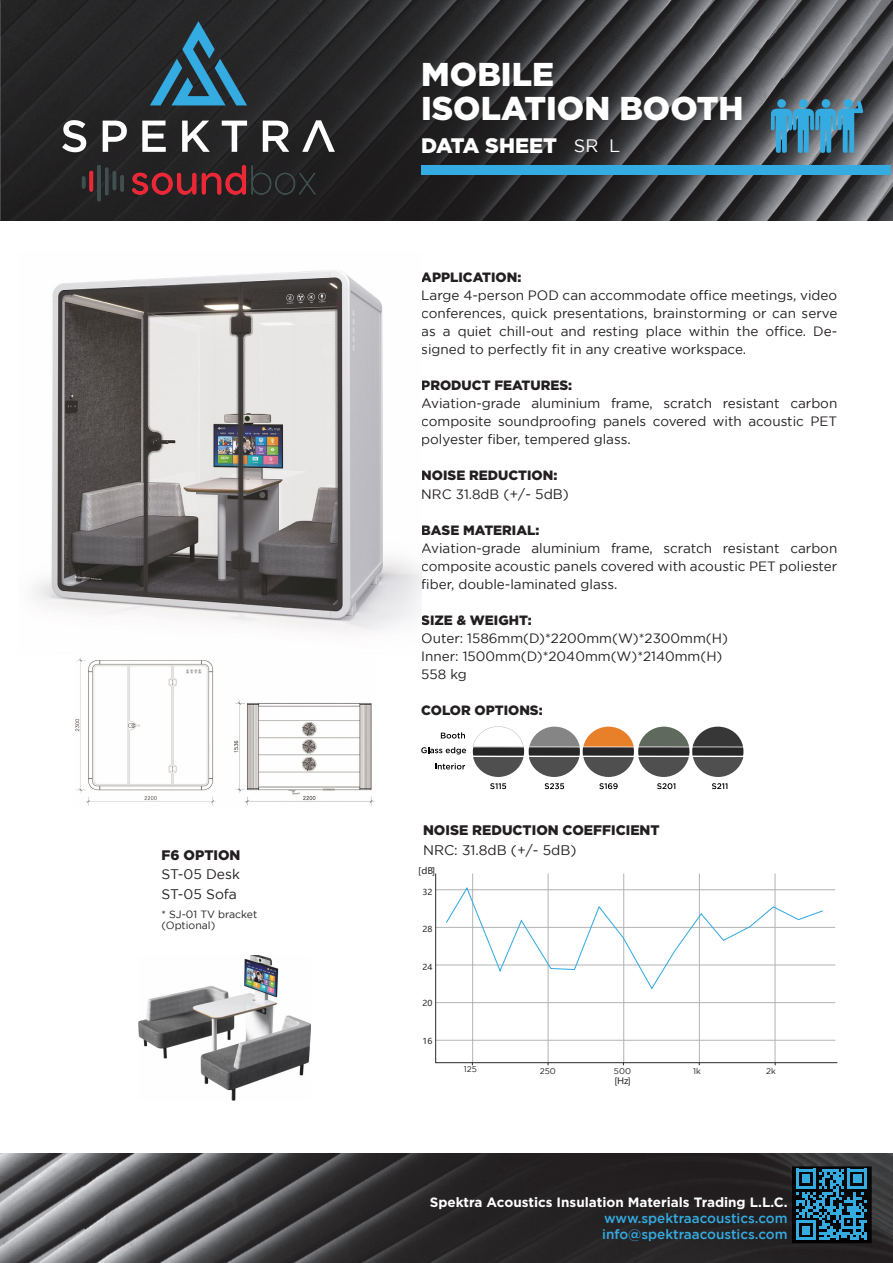
<style>
.page{position:relative;width:893px;height:1263px;background:#fff}
.page>*{position:absolute;margin:0;border:0;box-sizing:border-box;transform-origin:0 0}
.t1{font:900 33px "Gotham";color:#fff}
.t2{font:900 21px "Gotham";color:#fff}
.t3{font:18px "Gotham";color:#fff}
.t4{font:900 13.8px/19.4px "Gotham";color:#231f20}
.t5{font:13.8px "Gotham";color:#231f20}
.t6{font:13.5px/18px "Gotham";color:#231f20;text-align:justify}
.t7{font:900 13.5px "Gotham";color:#231f20}
.t8{font:500 13.5px "Gotham";color:#34abe1}
.t9{font:700 13.5px "Gotham";color:#fff}
.t10{font:10.5px/10.5px "Gotham";color:#231f20}
.t11{font:9px "Microsoft Ya Hei";color:#2b2929;scale:1.04 1}
.t12{font:8.7px "Microsoft Ya Hei";color:#2b2929;scale:1.05 1}
.t13{font:8.25px "Gotham";color:#231f20}
.t14{font:8.1px "Microsoft Ya Hei";color:#2b2929;scale:1.04 1}
.s1{font-size:13.8px}
.s2{font-weight:400}
</style>
<div class="page">
<img style="left:1px;top:0;width:892px;height:220px">
<img style="left:0;top:1154px;width:893px;height:109px">
<div style="left:793px;top:1167px;width:78px;height:75px;background:#070607"></div>
<div style="left:792px;top:1166px;width:80px;height:77px;border:2px solid #231f20"></div>
<svg style="left:796px;top:1169px;width:71px;height:71px"></svg>
<svg style="left:150px;top:21px;width:97px;height:84px;background:#2a4e5f"></svg>
<svg style="left:62px;top:120px;width:273px;height:32px"></svg>
<svg style="left:473px;top:726px;width:270px;height:51px"></svg>
<svg style="left:441px;top:732px;width:24px;height:6px"></svg>
<svg style="left:421px;top:747px;width:45px;height:7px"></svg>
<svg style="left:435px;top:763px;width:30px;height:6px"></svg>
<svg style="left:490px;top:783px;width:16px;height:6px"></svg>
<svg style="left:545px;top:783px;width:19px;height:6px"></svg>
<svg style="left:599px;top:783px;width:19px;height:6px"></svg>
<svg style="left:657px;top:783px;width:18px;height:6px"></svg>
<svg style="left:712px;top:783px;width:15px;height:6px"></svg>
<div style="left:421px;top:165px;width:469px;height:10px;background:#34abe1"></div>
<img style="left:75px;top:657px;width:299px;height:149px">
<svg style="left:435px;top:873px;width:403px;height:190px"></svg>
<hr style="left:548px;top:873px;width:1px;height:189px;background:#b3b3b3">
<hr style="left:623px;top:873px;width:1px;height:189px;background:#b3b3b3">
<hr style="left:699px;top:873px;width:1px;height:189px;background:#b3b3b3">
<hr style="left:775px;top:873px;width:1px;height:189px;background:#b3b3b3">
<svg style="left:445px;top:886px;width:379px;height:104px"></svg>
<img style="left:82px;top:165px;width:233px;height:36px">
<img style="left:0;top:0;width:1px;height:220px">
<img style="left:33px;top:270px;width:388px;height:362px">
<img style="left:139px;top:955px;width:171px;height:145px">
<svg style="left:771px;top:98px;width:92px;height:56px;background:#4383a1"></svg>
<p class="t4" style="left:161px;top:845px;width:80px">F6 OPTION</p>
<p class="t5" style="left:161px;top:867px;width:80px">ST-05 Desk</p>
<p class="t5" style="left:161px;top:886px;width:77px">ST-05 Sofa</p>
<p class="t10" style="left:161px;top:909px;width:97px">* SJ-01 TV bracket (Optional)</p>
<p class="t1" style="left:421px;top:56px;width:134px">MOBILE</p>
<p class="t1" style="left:421px;top:89px;width:324px">ISOLATION BOOTH</p>
<p class="t2" style="left:421px;top:133px;width:137px">DATA SHEET</p>
<p class="t3" style="left:574px;top:136px;width:48px">SR L</p>
<p class="t7" style="left:421px;top:269px;width:102px">APPLICATION:</p>
<p class="t6" style="left:421px;top:286px;width:417px">Large 4-person POD can accommodate office meetings, video conferences, quick presentations, brainstorming or can serve as a quiet chill-out and resting place within the office. De&shy;signed to perfectly fit in any creative workspace.</p>
<p class="t7" style="left:421px;top:377px;width:152px">PRODUCT FEATURES:</p>
<p class="t6" style="left:421px;top:394px;width:418px">Aviation-grade aluminium frame, scratch resistant carbon composite soundproofing panels covered with acoustic PET polyester fiber, tempered glass.</p>
<p class="t7" style="left:421px;top:467px;width:138px">NOISE REDUCTION:</p>
<p class="t6" style="left:421px;top:485px;width:149px">NRC 31.8dB <span class="s1">(+/- 5dB)</span></p>
<p class="t7" style="left:421px;top:523px;width:120px">BASE MATERIAL:</p>
<p class="t6" style="left:421px;top:539px;width:418px">Aviation-grade aluminium frame, scratch resistant carbon composite acoustic panels covered with acoustic PET poliester fiber, double-laminated glass.</p>
<p class="t7" style="left:421px;top:613px;width:112px">SIZE &amp; WEIGHT:</p>
<p class="t6" style="left:421px;top:629px;width:308px">Outer: 1586mm(D)*2200mm(W)*2300mm(H)</p>
<p class="t6" style="left:421px;top:647px;width:303px">Inner: 1500mm(D)*2040mm(W)*2140mm(H)</p>
<p class="t6" style="left:421px;top:665px;width:47px">558 kg</p>
<p class="t7" style="left:421px;top:703px;width:123px">COLOR OPTIONS:</p>
<p class="t4" style="left:423px;top:820px;width:238px">NOISE REDUCTION COEFFICIENT<br><span class="s2">NRC: 31.8dB (+/- 5dB)</span></p>
<p class="t11" style="left:418px;top:864px;width:18px">[dB]</p>
<p class="t14" style="left:422px;top:886px;width:11px">32</p>
<p class="t14" style="left:422px;top:923px;width:11px">28</p>
<p class="t14" style="left:422px;top:961px;width:11px">24</p>
<p class="t14" style="left:422px;top:998px;width:11px">20</p>
<p class="t14" style="left:422px;top:1036px;width:11px">16</p>
<p class="t13" style="left:464px;top:1064px;width:15px">125</p>
<p class="t13" style="left:540px;top:1066px;width:18px">250</p>
<p class="t13" style="left:614px;top:1066px;width:18px">500</p>
<p class="t13" style="left:693px;top:1066px;width:9px">1k</p>
<p class="t13" style="left:766px;top:1066px;width:11px">2k</p>
<p class="t12" style="left:614px;top:1075px;width:17px">[Hz]</p>
<p class="t9" style="left:430px;top:1194px;width:359px">Spektra Acoustics Insulation Materials Trading L.L.C.</p>
<p class="t8" style="left:604px;top:1210px;width:185px">www.spektraacoustics.com</p>
<p class="t8" style="left:602px;top:1227px;width:187px">info@spektraacoustics.com</p>
</div>
